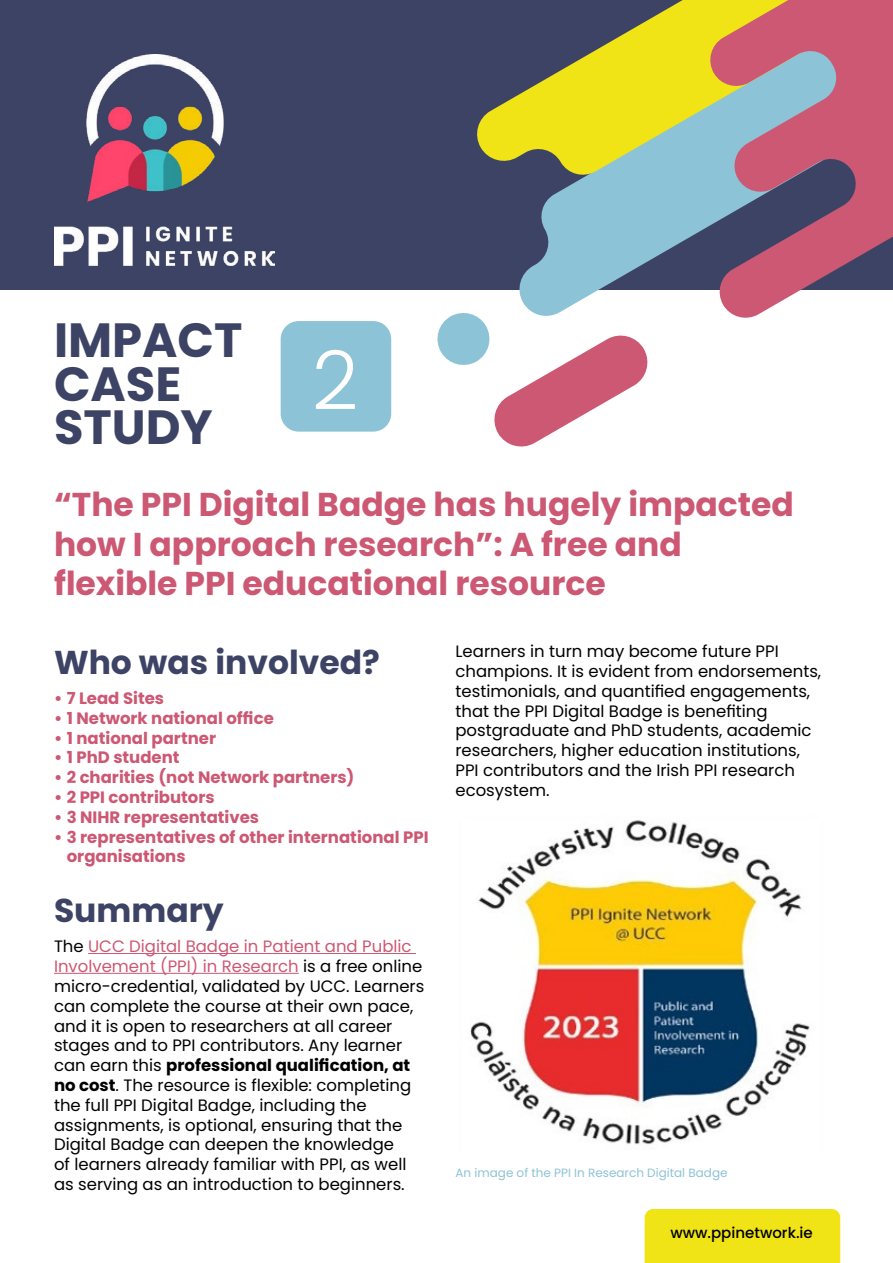
<style>
.page{position:relative;width:893px;height:1263px;background:#fff}
.page>*{position:absolute;margin:0;border:0;box-sizing:border-box;transform-origin:0 0}
.t1{font:300 81.6px "Poppins";color:#fff}
.t2{font:700 48px "Poppins";color:#3d4365}
.t3{font:700 33px/39.6px "Poppins";color:#cc5873}
.t4{font:700 33px "Poppins";color:#3d4365}
.t5{font:16.5px/19.8px "Poppins";color:#000}
.t6{font:700 16.5px/19.8px "Poppins";color:#cc5873}
.t7{font:500 15px "Poppins";color:#000}
.t8{font:12px "Poppins";color:#8dc3d6}
.s1{color:#cc5873}
.s2{font-weight:700}
</style>
<div class="page">
<div style="left:645px;top:1209px;width:195px;height:54px;background:#f0e417"></div>
<div style="left:0;top:0;width:893px;height:289px;background:#3d4365"></div>
<img style="left:54px;top:54px;width:220px;height:212px">
<svg style="left:516px;top:178px;width:191px;height:131px;fill:#8dc3d6"></svg>
<svg style="left:477px;top:0;width:230px;height:178px;fill:#f0e417"></svg>
<svg style="left:437px;top:309px;width:211px;height:138px"></svg>
<svg style="left:707px;top:0;width:186px;height:318px;fill:#cc5873"></svg>
<div style="left:281px;top:321px;width:110px;height:111px;background:#8dc3d6;border-radius:18px"></div>
<hr style="left:88px;top:953px;width:328px;height:1px;background:#cc5873">
<hr style="left:54px;top:973px;width:245px;height:1px;background:#cc5873">
<img style="left:470px;top:820px;width:340px;height:325px">
<p class="t2" style="left:54px;top:313px;width:190px">IMPACT</p>
<p class="t2" style="left:54px;top:356px;width:129px">CASE</p>
<p class="t2" style="left:54px;top:400px;width:160px">STUDY</p>
<p class="t1" style="left:312px;top:333px;width:48px">2</p>
<p class="t3" style="left:54px;top:485px;width:741px">“The PPI Digital Badge has hugely impacted how I approach research”: A free and flexible PPI educational resource</p>
<p class="t4" style="left:54px;top:643px;width:327px">Who was involved?</p>
<p class="t6" style="left:54px;top:688px;width:112px">• 7 Lead Sites</p>
<p class="t6" style="left:54px;top:708px;width:221px">• 1 Network national office</p>
<p class="t6" style="left:54px;top:728px;width:164px">• 1 national partner</p>
<p class="t6" style="left:54px;top:748px;width:127px">• 1 PhD student</p>
<p class="t6" style="left:54px;top:768px;width:302px">• 2 charities (not Network partners)</p>
<p class="t6" style="left:54px;top:787px;width:162px">• 2 PPI contributors</p>
<p class="t6" style="left:54px;top:807px;width:207px">• 3 NIHR representatives</p>
<p class="t6" style="left:67px;top:827px;width:363px;text-indent:-13px">• 3 representatives of other international PPI organisations</p>
<p class="t4" style="left:54px;top:891px;width:171px">Summary</p>
<p class="t5" style="left:54px;top:937px;width:372px">The <span class="s1">UCC Digital Badge in Patient and Public Involvement (PPI) in Research</span> is a free online micro-credential, validated by UCC. Learners can complete the course at their own pace, and it is open to researchers at all career stages and to PPI contributors. Any learner can earn this <span class="s2">professional qualification, at no cost</span>. The resource is flexible: completing the full PPI Digital Badge, including the assignments, is optional, ensuring that the Digital Badge can deepen the knowledge<br>of learners already familiar with PPI, as well as serving as an introduction to beginners.</p>
<p class="t5" style="left:455px;top:642px;width:367px">Learners in turn may become future PPI champions. It is evident from endorsements, testimonials, and quantified engagements, that the PPI Digital Badge is benefiting postgraduate and PhD students, academic researchers, higher education institutions, PPI contributors and the Irish PPI research ecosystem.</p>
<p class="t8" style="left:455px;top:1165px;width:274px">An image of the PPI In Research Digital Badge</p>
<p class="t7" style="left:670px;top:1223px;width:144px">www.ppinetwork.ie</p>
</div>
